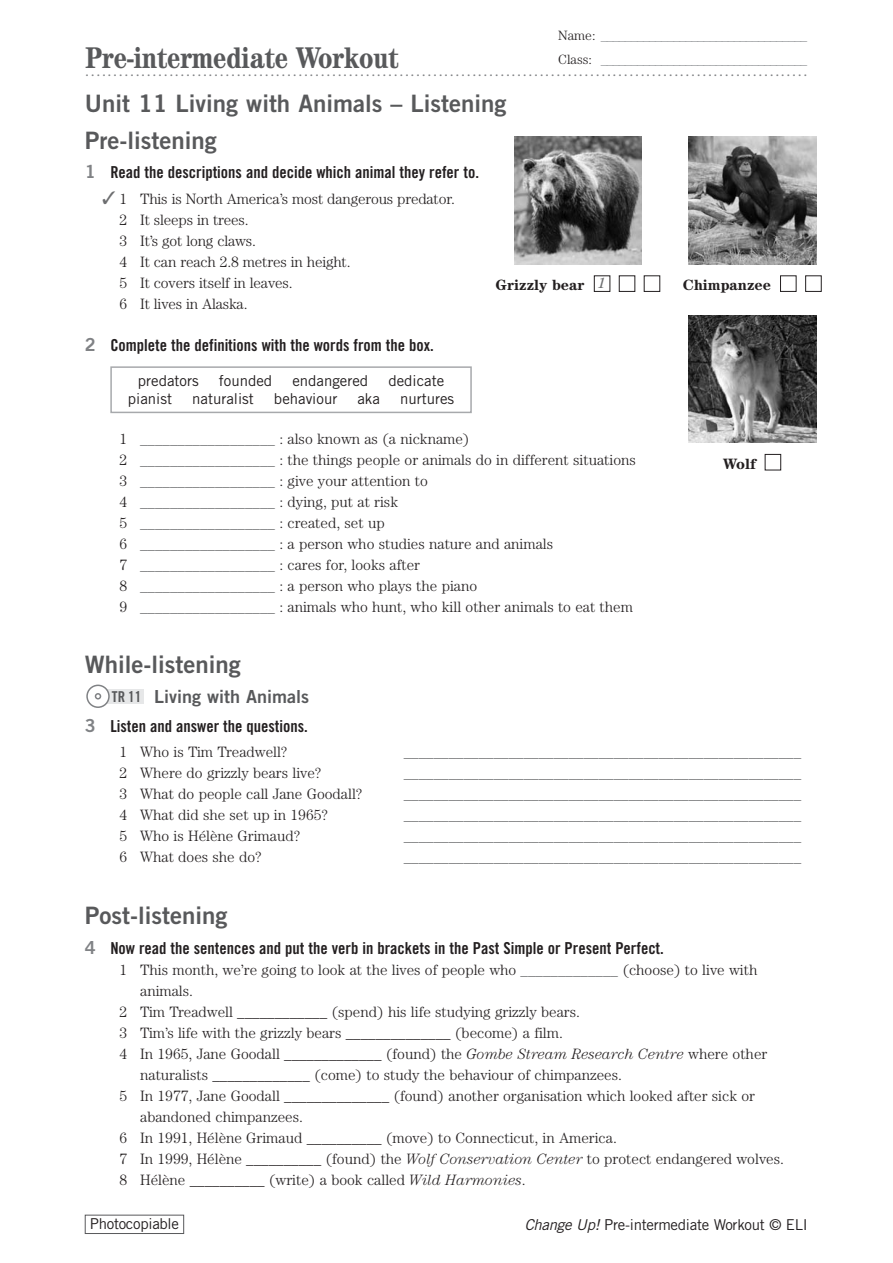
<style>
.page{position:relative;width:893px;height:1263px;background:#fff}
.page>*{position:absolute;margin:0;border:0;box-sizing:border-box;transform-origin:0 0}
.t1{font:700 condensed 30px "Century";color:#58595b}
.t2{font:24px/37.3px "Trade Gothic Bold Two";color:#58595b}
.t3{font:300 18px "Century";color:#808285}
.t4{font:18px "Trade Gothic Bold Two";color:#58595b}
.t5{font:16.5px "Trade Gothic Bold Cond Twenty";color:#231f20}
.t6{font:300 15px/21px "Century";color:#231f20}
.t7{font:300 15px "Century";color:#6d6e70}
.t8{font:15px "Trade Gothic";color:#231f20}
.t9{font:15px "Trade Gothic";letter-spacing:-.02em;color:#231f20}
.t10{font:700 15px "Century";color:#231f20}
.t11{font:15px "Trade Gothic Bold Cond Twenty";color:#58595b}
.t12{font:italic 15px "Century";color:#6d6e70}
.t13{font:300 13.5px/24.5px "Century";color:#939598}
.s1{color:#231f20}
.s2{font-family:"Trade Gothic Bold Two";font-size:18px;color:#808285}
.s3{color:#fff}
.s4{color:#6d6e70}
.s5{font-style:italic}
</style>
<div class="page">
<div style="left:85px;top:1215px;width:99px;height:19px;border:1px solid #58595b"></div>
<div style="left:95px;top:689px;width:49px;height:15px;background:#e6e7e8"></div>
<svg style="left:86px;top:685px;width:24px;height:23px"></svg>
<div style="left:110px;top:366px;width:362px;height:47px;border:2px solid #a7a9ac"></div>
<img style="left:514px;top:137px;width:128px;height:127px">
<img style="left:689px;top:315px;width:127px;height:128px">
<img style="left:689px;top:137px;width:127px;height:127px">
<h1 class="t1" style="left:85px;top:47px;width:315px">Pre-intermediate Workout</h1>
<p class="t13" style="left:558px;top:24px;width:250px"><span class="s1">Name:</span> __________________________________<br><span class="s1">Class:</span> __________________________________</p>
<p class="t3" style="left:85px;top:63px;width:724px">.................................................................................................................................</p>
<h2 class="t2" style="left:85px;top:86px;width:423px">Unit 11 Living with Animals – Listening<br>Pre-listening</h2>
<p class="t5" style="left:85px;top:166px;width:396px"><span class="s2">1</span> Read the descriptions and decide which animal they refer to.</p>
<p class="t6" style="left:120px;top:189px;width:337px">1 This is North America’s most dangerous predator.<br>2 It sleeps in trees.<br>3 It’s got long claws.<br>4 It can reach 2.8 metres in height.<br>5 It covers itself in leaves.<br>6 It lives in Alaska.</p>
<p class="t5" style="left:85px;top:339px;width:351px"><span class="s2">2</span> Complete the definitions with the words from the box.</p>
<p class="t10" style="left:496px;top:280px;width:166px">Grizzly bear <span class="s3">■</span> <span class="s3">■</span> <span class="s3">■</span></p>
<p class="t12" style="left:598px;top:278px;width:10px">1</p>
<p class="t10" style="left:683px;top:280px;width:141px">Chimpanzee <span class="s3">■</span> <span class="s3">■</span></p>
<p class="t8" style="left:138px;top:375px;width:62px">predators</p>
<p class="t8" style="left:219px;top:375px;width:55px">founded</p>
<p class="t8" style="left:292px;top:375px;width:77px">endangered</p>
<p class="t8" style="left:388px;top:375px;width:57px">dedicate</p>
<p class="t8" style="left:128px;top:393px;width:46px">pianist</p>
<p class="t8" style="left:192px;top:393px;width:63px">naturalist</p>
<p class="t8" style="left:274px;top:393px;width:65px">behaviour</p>
<p class="t8" style="left:357px;top:393px;width:24px">aka</p>
<p class="t8" style="left:400px;top:393px;width:56px">nurtures</p>
<p class="t6" style="left:120px;top:429px;width:518px">1 <span class="s4">__________________</span> : also known as (a nickname)<br>2 <span class="s4">__________________</span> : the things people or animals do in different situations 3 <span class="s4">__________________</span> : give your attention to<br>4 <span class="s4">__________________</span> : dying, put at risk<br>5 <span class="s4">__________________</span> : created, set up<br>6 <span class="s4">__________________</span> : a person who studies nature and animals<br>7 <span class="s4">__________________</span> : cares for, looks after<br>8 <span class="s4">__________________</span> : a person who plays the piano<br>9 <span class="s4">__________________</span> : animals who hunt, who kill other animals to eat them</p>
<p class="t10" style="left:723px;top:458px;width:60px">Wolf <span class="s3">■</span></p>
<h2 class="t2" style="left:85px;top:648px;width:157px">While-listening</h2>
<p class="t4" style="left:154px;top:690px;width:157px">Living with Animals</p>
<p class="t5" style="left:85px;top:720px;width:224px"><span class="s2">3</span> Listen and answer the questions.</p>
<p class="t6" style="left:120px;top:743px;width:170px">1 Who is Tim Treadwell?</p>
<p class="t11" style="left:112px;top:691px;width:31px">TR 11</p>
<p class="t7" style="left:404px;top:747px;width:399px">_____________________________________________________</p>
<p class="t6" style="left:120px;top:764px;width:204px">2 Where do grizzly bears live?</p>
<p class="t7" style="left:404px;top:768px;width:399px">_____________________________________________________</p>
<p class="t6" style="left:120px;top:785px;width:244px">3 What do people call Jane Goodall?</p>
<p class="t7" style="left:404px;top:789px;width:399px">_____________________________________________________</p>
<p class="t6" style="left:120px;top:806px;width:210px">4 What did she set up in 1965?</p>
<p class="t7" style="left:404px;top:810px;width:399px">_____________________________________________________</p>
<p class="t6" style="left:120px;top:827px;width:182px">5 Who is Hélène Grimaud?</p>
<p class="t7" style="left:404px;top:831px;width:399px">_____________________________________________________</p>
<p class="t6" style="left:120px;top:848px;width:144px">6 What does she do?</p>
<p class="t7" style="left:404px;top:852px;width:399px">_____________________________________________________</p>
<h2 class="t2" style="left:85px;top:899px;width:144px">Post-listening</h2>
<p class="t5" style="left:85px;top:942px;width:581px"><span class="s2">4</span> Now read the sentences and put the verb in brackets in the Past Simple or Present Perfect.</p>
<p class="t6" style="left:120px;top:960px;width:639px">1 This month, we’re going to look at the lives of people who <span class="s4">_____________</span> (choose) to live with</p>
<p class="t6" style="left:140px;top:981px;width:55px">animals.</p>
<p class="t6" style="left:120px;top:1002px;width:462px">2 Tim Treadwell ____________ (spend) his life studying grizzly bears.</p>
<p class="t6" style="left:120px;top:1023px;width:445px">3 Tim’s life with the grizzly bears ______________ (become) a film.</p>
<p class="t6" style="left:120px;top:1044px;width:649px">4 In 1965, Jane Goodall _____________ (found) the <span class="s5">Gombe Stream Research Centre</span> where other</p>
<p class="t6" style="left:140px;top:1065px;width:483px">naturalists _____________ (come) to study the behaviour of chimpanzees.</p>
<p class="t6" style="left:120px;top:1086px;width:637px">5 In 1977, Jane Goodall ______________ (found) another organisation which looked after sick or</p>
<p class="t6" style="left:140px;top:1107px;width:164px">abandoned chimpanzees.</p>
<p class="t6" style="left:120px;top:1128px;width:499px">6 In 1991, Hélène Grimaud __________ (move) to Connecticut, in America.</p>
<p class="t6" style="left:120px;top:1149px;width:666px">7 In 1999, Hélène __________ (found) the <span class="s5">Wolf Conservation Center</span> to protect endangered wolves.</p>
<p class="t6" style="left:120px;top:1170px;width:408px">8 Hélène __________ (write) a book called <span class="s5">Wild Harmonies</span>.</p>
<p class="t9" style="left:90px;top:1218px;width:91px">Photocopiable</p>
<p class="t9" style="left:525px;top:1219px;width:285px"><span class="s5">Change Up!</span> Pre-intermediate Workout © ELI</p>
</div>
